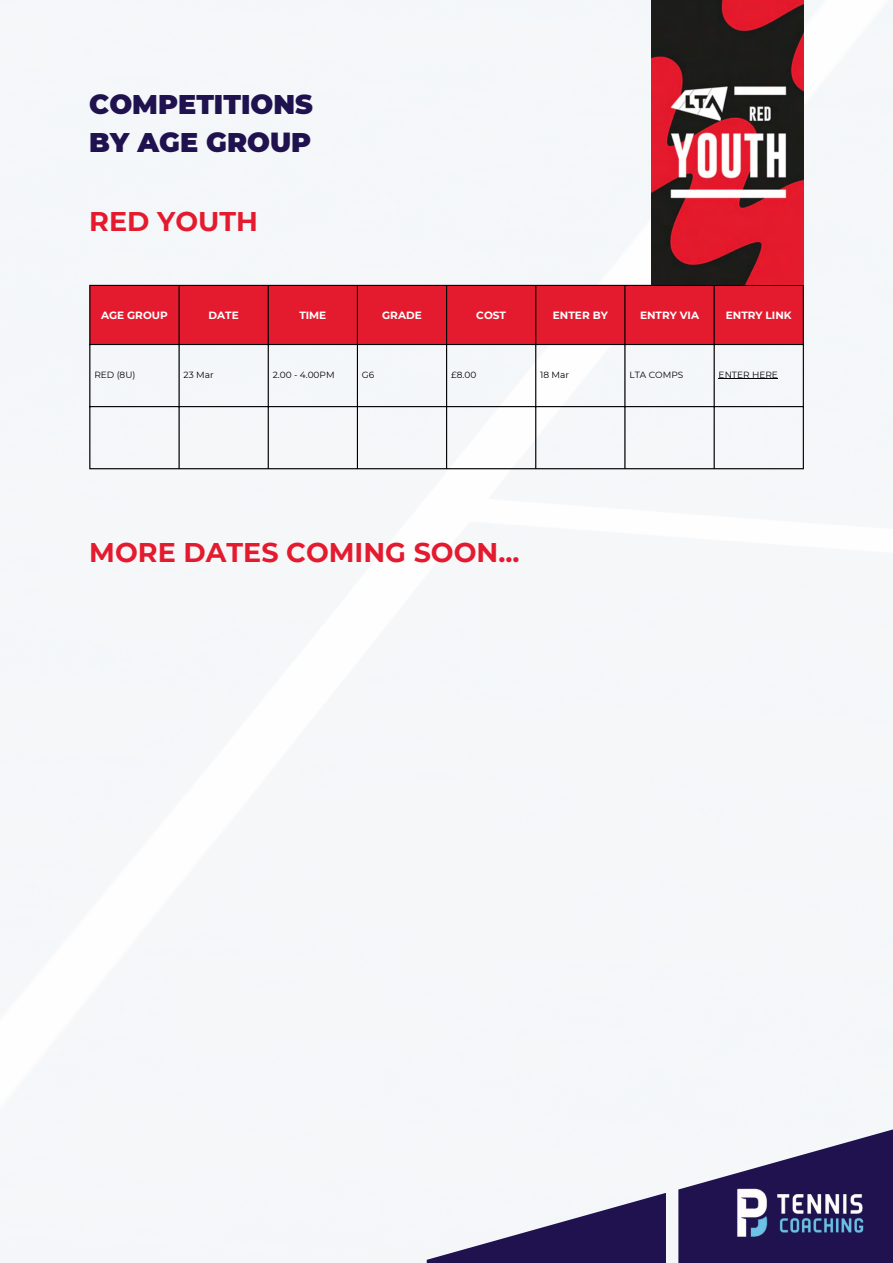
<style>
.page{position:relative;width:893px;height:1263px;background:#f5f7f9}
.page>*{position:absolute;margin:0;border:0;box-sizing:border-box;transform-origin:0 0}
.t1{font:700 27px "Montserrat";color:#e41b2e}
.t2{font:900 27px/37.7px "Montserrat";color:#20124f}
.t3{font:700 10.5px "Montserrat";color:#fff}
.t4{font:9px "Montserrat";color:#000}
</style>
<div class="page">
<div style="left:90px;top:286px;width:712px;height:58px;background:#e41b2e"></div>
<hr style="left:718px;top:378px;width:60px;height:1px;background:#000">
<hr style="left:89px;top:286px;width:1px;height:182px;background:#000">
<hr style="left:178px;top:286px;width:2px;height:182px;background:#000">
<hr style="left:268px;top:286px;width:1px;height:182px;background:#000">
<hr style="left:357px;top:286px;width:1px;height:182px;background:#000">
<hr style="left:446px;top:286px;width:1px;height:182px;background:#000">
<hr style="left:535px;top:286px;width:1px;height:182px;background:#000">
<hr style="left:624px;top:286px;width:1px;height:182px;background:#000">
<hr style="left:713px;top:286px;width:1px;height:182px;background:#000">
<hr style="left:802px;top:286px;width:2px;height:182px;background:#000">
<hr style="left:89px;top:285px;width:715px;height:1px;background:#000">
<hr style="left:89px;top:344px;width:715px;height:1px;background:#000">
<hr style="left:89px;top:406px;width:715px;height:1px;background:#000">
<hr style="left:89px;top:468px;width:715px;height:1px;background:#000">
<img style="left:652px;top:0;width:152px;height:285px">
<svg style="left:678px;top:1122px;width:215px;height:141px;fill:#20124f"></svg>
<img style="left:733px;top:1184px;width:134px;height:56px">
<svg style="left:427px;top:1193px;width:239px;height:70px;fill:#20124f"></svg>
<p class="t2" style="left:89px;top:86px;width:225px">COMPETITIONS<br>BY AGE GROUP</p>
<p class="t1" style="left:89px;top:205px;width:170px">RED YOUTH</p>
<p class="t3" style="left:101px;top:308px;width:68px">AGE GROUP</p>
<p class="t3" style="left:208px;top:308px;width:32px">DATE</p>
<h1 class="t3" style="left:299px;top:308px;width:28px">TIME</h1>
<h1 class="t3" style="left:382px;top:308px;width:41px">GRADE</h1>
<p class="t3" style="left:476px;top:308px;width:31px">COST</p>
<p class="t3" style="left:553px;top:308px;width:56px">ENTER BY</p>
<p class="t3" style="left:640px;top:308px;width:61px">ENTRY VIA</p>
<p class="t3" style="left:726px;top:308px;width:67px">ENTRY LINK</p>
<p class="t4" style="left:94px;top:369px;width:43px">RED (8U)</p>
<p class="t4" style="left:184px;top:369px;width:32px">23 Mar</p>
<p class="t4" style="left:273px;top:369px;width:63px">2.00 - 4.00PM</p>
<p class="t4" style="left:362px;top:369px;width:14px">G6</p>
<p class="t4" style="left:451px;top:369px;width:27px">£8.00</p>
<p class="t4" style="left:540px;top:369px;width:30px">18 Mar</p>
<p class="t4" style="left:629px;top:369px;width:55px">LTA COMPS</p>
<p class="t4" style="left:718px;top:369px;width:61px">ENTER HERE</p>
<p class="t1" style="left:89px;top:536px;width:432px">MORE DATES COMING SOON...</p>
</div>
